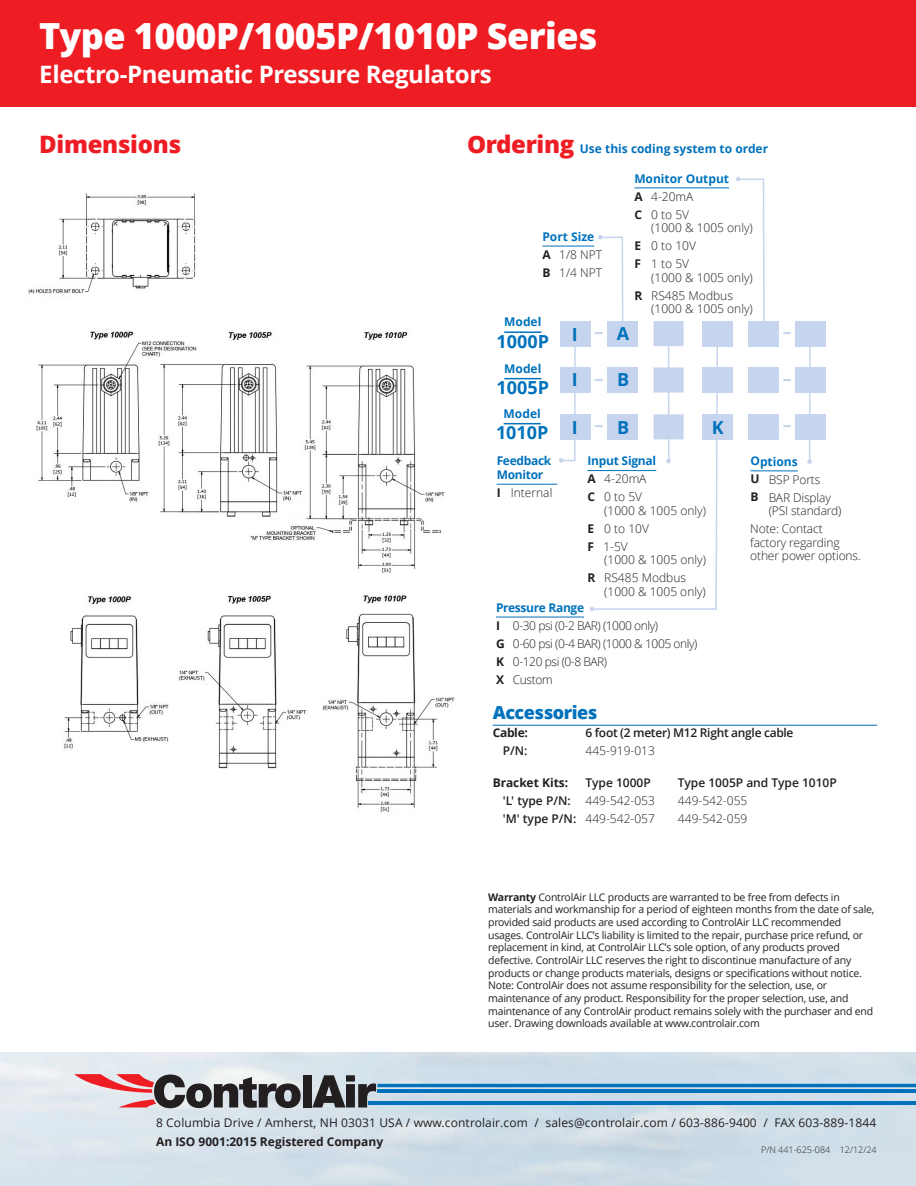
<style>
.page{position:relative;width:916px;height:1186px;background:#fff}
.page>*{position:absolute;margin:0;border:0;box-sizing:border-box;transform-origin:0 0}
.t1{font:800 36px "Open Sans";letter-spacing:-.015em;color:#fff}
.t2{font:700 24px "Open Sans";letter-spacing:-.015em;color:#fff}
.t3{font:800 24px "Open Sans";letter-spacing:-.015em;color:#ee1d23}
.t4{font:700 18px "Open Sans";color:#0072bc}
.t5{font:800 18px "Open Sans";letter-spacing:-.025em;color:#0072bc}
.t6{font:700 18px "Open Sans";color:#c6d5ed}
.t7{font:300 12px/18px "Open Sans";color:#231f20}
.t8{font:12px "Open Sans";letter-spacing:.01em;color:#231f20}
.t9{font:300 12px/18px "Open Sans";letter-spacing:-.035em;color:#231f20}
.t10{font:600 12px "Open Sans";color:#231f20}
.t11{font:700 12px/18px "Open Sans";color:#0072bc}
.t12{font:700 12px "Open Sans";color:#231f20}
.t13{font:600 12px "Open Sans";letter-spacing:-.025em;color:#231f20}
.t14{font:700 12px/18px "Open Sans";letter-spacing:-.02em;color:#0072bc}
.t15{font:700 12px/13.5px "Open Sans";letter-spacing:-.025em;color:#0072bc}
.t16{font:10.5px/12.6px "Open Sans";letter-spacing:-.02em;color:#231f20}
.t17{font:300 9px "Open Sans";color:#231f20}
.s1{font-weight:800;font-size:24px;color:#ee1d23}
.s2{color:#231f20}
.s3{font-weight:300;color:#231f20}
.s4{font-weight:700}
.s5{font-weight:700;color:#0072bc}
.s6{font-weight:300}
</style>
<div class="page">
<img style="left:28px;top:193px;width:427px;height:619px">
<div style="left:0;top:0;width:916px;height:107px;background:#ee1d23"></div>
<img style="left:0;top:1052px;width:916px;height:134px">
<div style="left:303px;top:1075px;width:9px;height:32px;background:#231f20"></div>
<svg style="left:312px;top:1075px;width:64px;height:32px;background:#717579"></svg>
<svg style="left:74px;top:1074px;width:226px;height:34px;background:#a58e91"></svg>
<svg style="left:377px;top:1083px;width:539px;height:4px;background:#2a88c5"></svg>
<hr style="left:377px;top:1089px;width:539px;height:3px;background:#0072bc">
<hr style="left:368px;top:1101px;width:548px;height:3px;background:#0072bc">
<div style="left:560px;top:321px;width:30px;height:25px;background:#c6d5ed"></div>
<svg style="left:559px;top:346px;width:17px;height:117px"></svg>
<hr style="left:750px;top:470px;width:47px;height:1px;background:#0072bc">
<hr style="left:542px;top:246px;width:52px;height:1px;background:#0072bc">
<hr style="left:634px;top:187px;width:95px;height:1px;background:#0072bc">
<hr style="left:587px;top:470px;width:69px;height:1px;background:#0072bc">
<hr style="left:496px;top:616px;width:88px;height:1px;background:#0072bc">
<hr style="left:496px;top:484px;width:61px;height:1px;background:#0072bc">
<hr style="left:504px;top:331px;width:37px;height:2px;background:#0072bc">
<div style="left:702px;top:321px;width:30px;height:25px;background:#c6d5ed"></div>
<svg style="left:589px;top:235px;width:130px;height:376px"></svg>
<div style="left:748px;top:321px;width:30px;height:25px;background:#c6d5ed"></div>
<svg style="left:736px;top:177px;width:29px;height:144px"></svg>
<div style="left:795px;top:321px;width:30px;height:25px;background:#c6d5ed"></div>
<div style="left:560px;top:367px;width:30px;height:25px;background:#c6d5ed"></div>
<div style="left:607px;top:368px;width:30px;height:25px;background:#c6d5ed"></div>
<hr style="left:504px;top:378px;width:37px;height:1px;background:#0072bc">
<div style="left:702px;top:368px;width:30px;height:25px;background:#c6d5ed"></div>
<div style="left:653px;top:367px;width:30px;height:25px;background:#c6d5ed"></div>
<div style="left:748px;top:368px;width:30px;height:25px;background:#c6d5ed"></div>
<div style="left:795px;top:368px;width:30px;height:25px;background:#c6d5ed"></div>
<div style="left:560px;top:414px;width:30px;height:25px;background:#c6d5ed"></div>
<div style="left:607px;top:415px;width:30px;height:25px;background:#c6d5ed"></div>
<hr style="left:503px;top:423px;width:38px;height:1px;background:#0072bc">
<div style="left:702px;top:415px;width:30px;height:25px;background:#c6d5ed"></div>
<div style="left:653px;top:414px;width:30px;height:25px;background:#c6d5ed"></div>
<div style="left:748px;top:415px;width:30px;height:25px;background:#c6d5ed"></div>
<div style="left:795px;top:415px;width:30px;height:25px;background:#c6d5ed"></div>
<svg style="left:807px;top:346px;width:5px;height:118px"></svg>
<hr style="left:493px;top:725px;width:384px;height:1px;background:#0072bc">
<h1 class="t1" style="left:39px;top:8px;width:559px">Type 1000P/1005P/1010P Series</h1>
<h2 class="t2" style="left:39px;top:57px;width:454px">Electro-Pneumatic Pressure Regulators</h2>
<h2 class="t3" style="left:39px;top:126px;width:143px">Dimensions</h2>
<p class="t11" style="left:467px;top:139px;width:303px"><span class="s1">Ordering</span> Use this coding system to order</p>
<p class="t11" style="left:634px;top:169px;width:96px">Monitor Output<br><span class="s2">A</span> <span class="s3">4-20mA<br></span><span class="s2">C</span> <span class="s3">0 to 5V</span></p>
<p class="t7" style="left:634px;top:218px;width:120px;text-indent:17px">(1000 &amp; 1005 only)<br><span class="s4">E</span> 0 to 10V<br><span class="s4">F</span> 1 to 5V</p>
<p class="t7" style="left:634px;top:268px;width:120px;text-indent:17px">(1000 &amp; 1005 only)<br><span class="s4">R</span> RS485 Modbus</p>
<p class="t7" style="left:651px;top:299px;width:103px">(1000 &amp; 1005 only)</p>
<p class="t7" style="left:542px;top:227px;width:61px"><span class="s5">Port Size<br></span><span class="s4">A</span> 1/8 NPT<br><span class="s4">B</span> 1/4 NPT</p>
<p class="t11" style="left:504px;top:313px;width:39px">Model</p>
<h3 class="t4" style="left:496px;top:329px;width:54px">1000P</h3>
<p class="t11" style="left:504px;top:359px;width:39px">Model</p>
<h3 class="t4" style="left:496px;top:375px;width:54px">1005P</h3>
<p class="t11" style="left:503px;top:404px;width:39px">Model</p>
<h3 class="t4" style="left:496px;top:420px;width:54px">1010P</h3>
<h3 class="t4" style="left:617px;top:321px;width:14px">A</h3>
<h3 class="t4" style="left:572px;top:321px;width:7px">I</h3>
<h3 class="t6" style="left:594px;top:319px;width:10px">–</h3>
<h3 class="t6" style="left:782px;top:319px;width:10px">–</h3>
<h3 class="t4" style="left:617px;top:366px;width:14px">B</h3>
<h3 class="t4" style="left:572px;top:367px;width:7px">I</h3>
<h3 class="t6" style="left:594px;top:365px;width:10px">–</h3>
<h3 class="t6" style="left:782px;top:365px;width:10px">–</h3>
<h3 class="t4" style="left:572px;top:415px;width:7px">I</h3>
<h3 class="t6" style="left:782px;top:412px;width:10px">–</h3>
<h3 class="t4" style="left:617px;top:415px;width:14px">B</h3>
<h3 class="t4" style="left:712px;top:415px;width:13px">K</h3>
<h3 class="t6" style="left:594px;top:412px;width:10px">–</h3>
<p class="t14" style="left:587px;top:451px;width:70px">Input Signal<br><span class="s2">A</span> <span class="s3">4-20mA<br></span><span class="s2">C</span> <span class="s3">0 to 5V</span></p>
<p class="t7" style="left:587px;top:501px;width:120px;text-indent:17px">(1000 &amp; 1005 only)<br><span class="s4">E</span> 0 to 10V<br><span class="s4">F</span> 1-5V</p>
<p class="t7" style="left:587px;top:550px;width:120px;text-indent:17px">(1000 &amp; 1005 only)<br><span class="s4">R</span> RS485 Modbus</p>
<p class="t7" style="left:604px;top:582px;width:103px">(1000 &amp; 1005 only)</p>
<p class="t9" style="left:496px;top:598px;width:203px"><span class="s5">Pressure Range<br></span><span class="s4">I</span> 0-30 psi (0-2 BAR) (1000 only)<br><span class="s4">G</span> 0-60 psi (0-4 BAR) (1000 &amp; 1005 only)<br><span class="s4">K</span> 0-120 psi (0-8 BAR)<br><span class="s4">X</span> Custom</p>
<p class="t15" style="left:496px;top:454px;width:56px">Feedback<br>Monitor</p>
<p class="t7" style="left:496px;top:483px;width:57px"><span class="s4">I</span> Internal</p>
<p class="t7" style="left:750px;top:452px;width:82px"><span class="s5">Options<br></span><span class="s4">U</span> BSP Ports<br><span class="s4">B</span> BAR Display</p>
<p class="t7" style="left:750px;top:501px;width:93px;text-indent:18px">(PSI standard)<br>Note: Contact</p>
<p class="t7" style="left:750px;top:535px;width:112px;line-height:13.5px">factory regarding other power options.</p>
<h3 class="t5" style="left:493px;top:699px;width:106px">Accessories</h3>
<p class="t12" style="left:493px;top:724px;width:37px">Cable:</p>
<p class="t13" style="left:585px;top:724px;width:209px">6 foot (2 meter) M12 Right angle cable</p>
<p class="t10" style="left:503px;top:742px;width:26px">P/N:</p>
<p class="t7" style="left:585px;top:741px;width:71px">445-919-013</p>
<p class="t12" style="left:493px;top:773px;width:77px">Bracket Kits:</p>
<p class="t10" style="left:585px;top:774px;width:67px">Type 1000P</p>
<p class="t10" style="left:678px;top:774px;width:160px">Type 1005P and Type 1010P</p>
<p class="t10" style="left:503px;top:792px;width:154px">'L' type P/N: <span class="s6">449-542-053</span></p>
<p class="t7" style="left:678px;top:791px;width:71px">449-542-055</p>
<p class="t10" style="left:503px;top:810px;width:154px">'M' type P/N: <span class="s6">449-542-057</span></p>
<p class="t7" style="left:678px;top:809px;width:71px">449-542-059</p>
<p class="t16" style="left:488px;top:890px;width:388px"><span class="s4">Warranty</span> ControlAir LLC products are warranted to be free from defects in materials and workmanship for a period of eighteen months from the date of sale, provided said products are used according to ControlAir LLC recommended usages. ControlAir LLC’s liability is limited to the repair, purchase price refund, or replacement in kind, at ControlAir LLC’s sole option, of any products proved defective. ControlAir LLC reserves the right to discontinue manufacture of any products or change products materials, designs or specifications without notice.<br>Note: ControlAir does not assume responsibility for the selection, use, or maintenance of any product. Responsibility for the proper selection, use, and maintenance of any ControlAir product remains solely with the purchaser and end user. Drawing downloads available at www.controlair.com</p>
<p class="t8" style="left:156px;top:1114px;width:721px">8 Columbia Drive / Amherst, NH 03031 USA / www.controlair.com / sales@controlair.com / 603-886-9400 / FAX 603-889-1844</p>
<p class="t12" style="left:156px;top:1133px;width:229px">An ISO 9001:2015 Registered Company</p>
<p class="t17" style="left:761px;top:1144px;width:117px">P/N 441-625-084 12/12/24</p>
</div>
